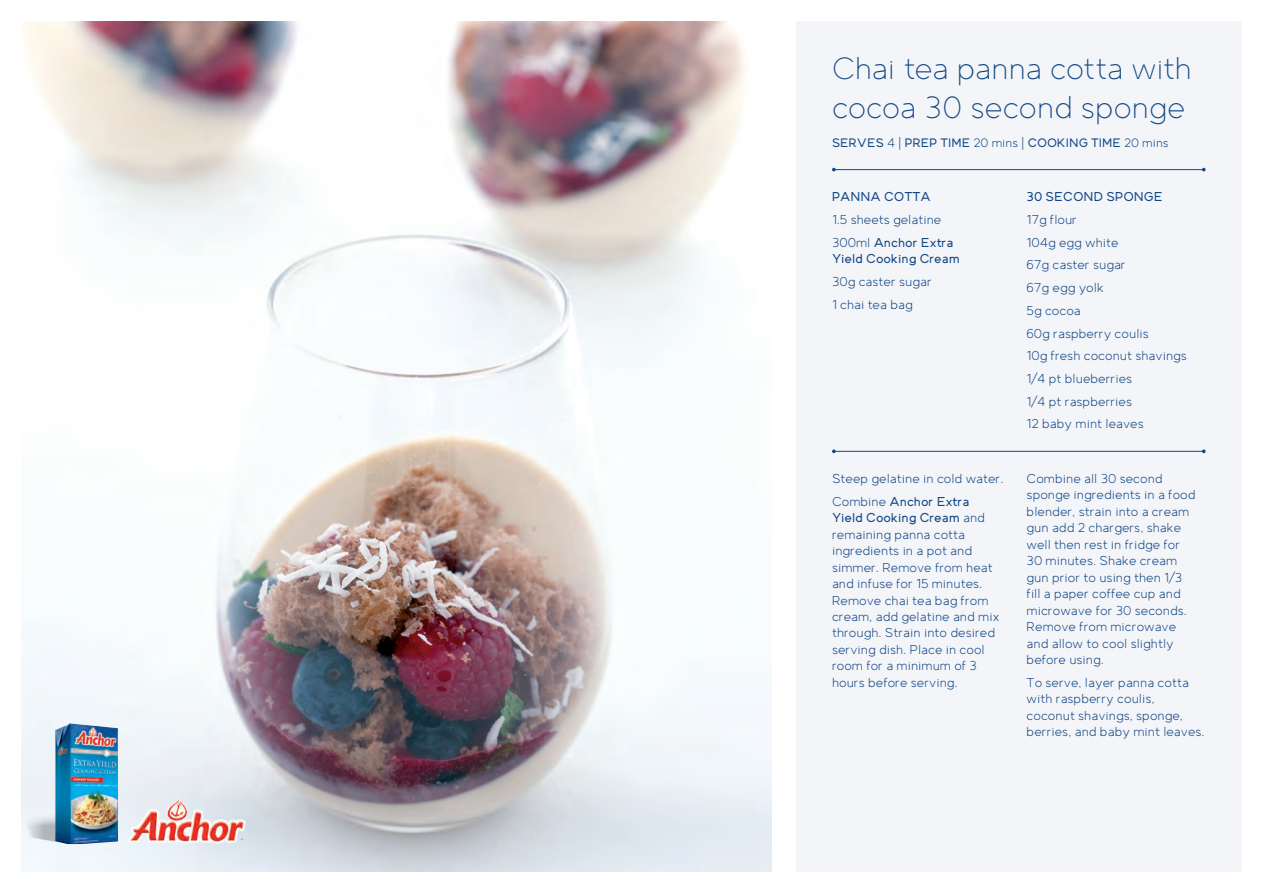
<style>
.page{position:relative;width:1263px;height:893px;background:#fff}
.page>*{position:absolute;margin:0;border:0;box-sizing:border-box;transform-origin:0 0}
.t1{font:300 27.45px/38.4px "Strima";letter-spacing:-.01em;color:#114785}
.t2{font:11.55px/16.5px "Strima";color:#114785}
.t3{font:700 11.55px "Strima";color:#114785}
.t4{font:700 10.95px "Strima";color:#114785}
.s1{font-weight:400}
.s2{font-weight:700}
</style>
<div class="page">
<img style="left:21px;top:21px;width:751px;height:851px">
<div style="left:796px;top:21px;width:446px;height:851px;background:#f4f5f9"></div>
<svg style="left:21px;top:811px;width:99px;height:33px"></svg>
<img style="left:55px;top:723px;width:63px;height:121px">
<img style="left:126px;top:796px;width:123px;height:49px">
<hr style="left:834px;top:169px;width:370px;height:1px;background:#114785">
<hr style="left:834px;top:451px;width:370px;height:1px;background:#114785">
<svg style="left:832px;top:449px;width:4px;height:4px"></svg>
<h1 class="t1" style="left:832px;top:49px;width:361px">Chai tea panna cotta with cocoa 30 second sponge</h1>
<p class="t4" style="left:832px;top:135px;width:338px">SERVES <span class="s1">4 |</span> PREP TIME <span class="s1">20 mins |</span> COOKING TIME <span class="s1">20 mins</span></p>
<p class="t3" style="left:832px;top:189px;width:100px">PANNA COTTA</p>
<p class="t2" style="left:832px;top:208px;width:123px;line-height:22.6px">1.5 sheets gelatine<br>300ml <span class="s2">Anchor Extra</span></p>
<p class="t3" style="left:832px;top:251px;width:129px">Yield Cooking Cream</p>
<p class="t2" style="left:832px;top:270px;width:101px;line-height:22.6px">30g caster sugar<br>1 chai tea bag</p>
<p class="t2" style="left:832px;top:467px;width:173px;line-height:22.6px">Steep gelatine in cold water.<br>Combine <span class="s2">Anchor Extra</span></p>
<p class="t2" style="left:832px;top:509px;width:169px"><span class="s2">Yield Cooking Cream</span> and remaining panna cotta ingredients in a pot and simmer. Remove from heat and infuse for 15 minutes.<br>Remove chai tea bag from cream, add gelatine and mix through. Strain into desired serving dish. Place in cool room for a minimum of 3 hours before serving.</p>
<p class="t3" style="left:1026px;top:189px;width:138px">30 SECOND SPONGE</p>
<p class="t2" style="left:1026px;top:208px;width:162px;line-height:22.6px">17g flour<br>104g egg white<br>67g caster sugar<br>67g egg yolk<br>5g cocoa<br>60g raspberry coulis<br>10g fresh coconut shavings<br>1/4 pt blueberries<br>1/4 pt raspberries<br>12 baby mint leaves</p>
<p class="t2" style="left:1026px;top:470px;width:170px">Combine all 30 second sponge ingredients in a food blender, strain into a cream gun add 2 chargers, shake well then rest in fridge for<br>30 minutes. Shake cream gun prior to using then 1/3 fill a paper coffee cup and microwave for 30 seconds.<br>Remove from microwave and allow to cool slightly before using.</p>
<p class="t2" style="left:1026px;top:674px;width:180px">To serve, layer panna cotta with raspberry coulis, coconut shavings, sponge, berries, and baby mint leaves.</p>
</div>
